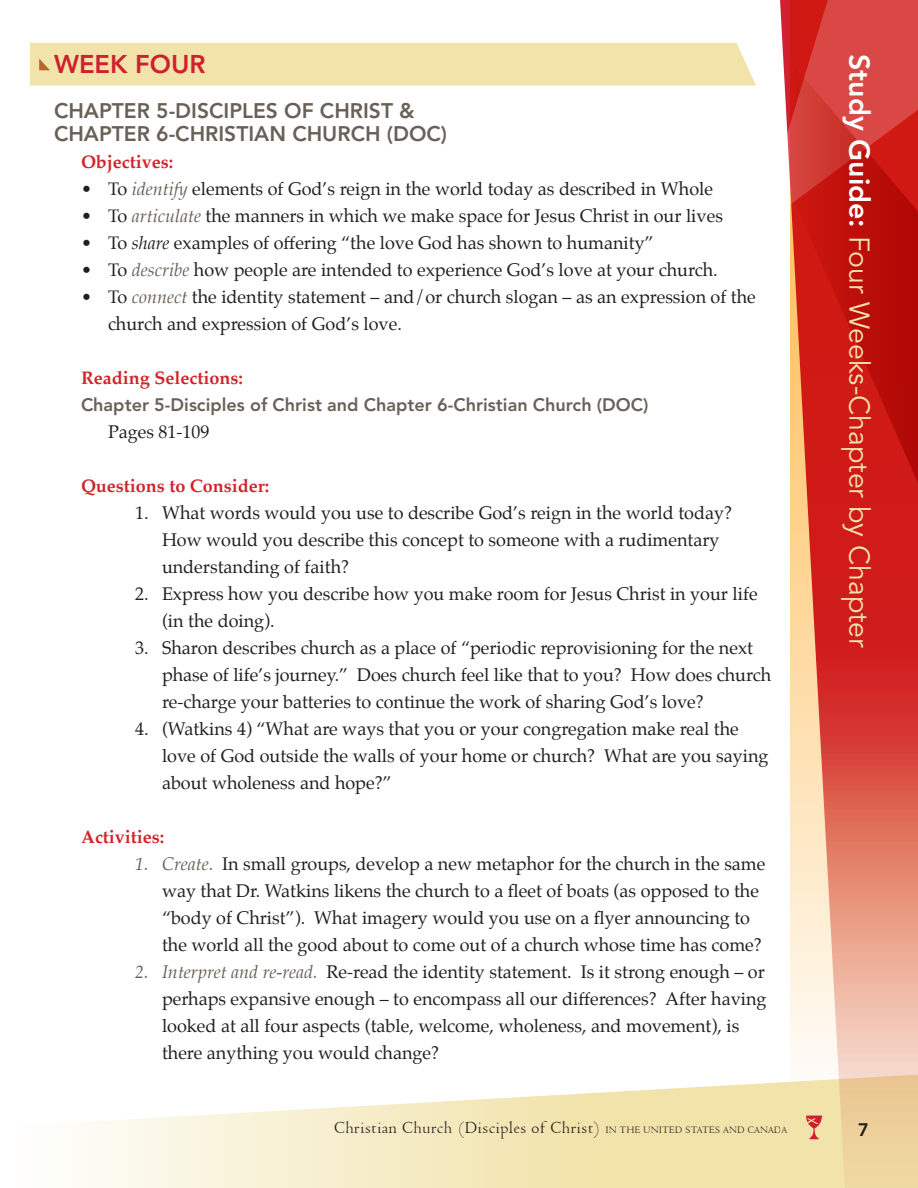
<style>
.page{position:relative;width:918px;height:1188px;background:#fff}
.page>*{position:absolute;margin:0;border:0;box-sizing:border-box;transform-origin:0 0}
.t1{font:28.5px "Avenir";color:#f2e3ab}
.t2{font:800 25.5px "Avenir";color:#d0202e}
.t3{font:800 21px/22.5px "Avenir";color:#696158}
.t4{font:18px/27px "Palatino";color:#231f20}
.t5{font:18px "Venetian 301 BT";color:#231f20}
.t6{font:700 18px "Palatino";color:#d1232a}
.t7{font:800 18px "Avenir";color:#696158}
.t8{font:800 18px "Avenir";color:#231f20}
.s1{font-style:italic;color:#696158}
.s2{font-style:italic}
.s3{color:#696158}
.s4{font-weight:800;color:#fff}
.s5{font-size:10.5px}
</style>
<div class="page">
<svg style="left:75px;top:1082px;width:705px;height:106px"></svg>
<svg style="left:780px;top:484px;width:138px;height:704px;background:#e89781"></svg>
<svg style="left:780px;top:0;width:138px;height:35px;background:#d63b38"></svg>
<svg style="left:782px;top:35px;width:136px;height:449px;background:#cd312a"></svg>
<div style="left:30px;top:43px;width:726px;height:43px;background:#f2e3ab"></div>
<h2 class="t2" style="left:54px;top:49px;width:153px">WEEK FOUR</h2>
<p class="t3" style="left:54px;top:100px;width:395px">CHAPTER 5-DISCIPLES OF CHRIST &amp;<br>CHAPTER 6-CHRISTIAN CHURCH (DOC)</p>
<p class="t6" style="left:81px;top:146px;width:94px">Objectives:</p>
<p class="t4" style="left:81px;top:175px;width:634px">• To <span class="s1">identify</span> elements of God’s reign in the world today as described in Whole</p>
<p class="t4" style="left:81px;top:202px;width:643px">• To <span class="s1">articulate</span> the manners in which we make space for Jesus Christ in our lives</p>
<p class="t4" style="left:81px;top:229px;width:574px">• To <span class="s2">share</span> examples of offering “the love God has shown to humanity”</p>
<p class="t4" style="left:81px;top:256px;width:638px">• To <span class="s1">describe</span> how people are intended to experience God’s love at your church.</p>
<p class="t4" style="left:108px;top:283px;width:649px;text-indent:-27px">• To <span class="s1">connect</span> the identity statement – and/or church slogan – as an expression of the church and expression of God’s love.</p>
<p class="t6" style="left:81px;top:362px;width:163px">Reading Selections:</p>
<p class="t7" style="left:81px;top:394px;width:569px">Chapter 5-Disciples of Christ and Chapter 6-Christian Church (DOC)</p>
<p class="t4" style="left:108px;top:418px;width:103px">Pages 81-109</p>
<p class="t6" style="left:81px;top:470px;width:190px">Questions to Consider:</p>
<p class="t4" style="left:162px;top:499px;width:572px;text-indent:-27px">1. What words would you use to describe God’s reign in the world today?<br>How would you describe this concept to someone with a rudimentary understanding of faith?</p>
<p class="t4" style="left:162px;top:580px;width:597px;text-indent:-27px">2. Express how you describe how you make room for Jesus Christ in your life (in the doing).</p>
<p class="t4" style="left:162px;top:634px;width:611px;text-indent:-27px">3. Sharon describes church as a place of “periodic reprovisioning for the next phase of life’s journey.” Does church feel like that to you? How does church re-charge your batteries to continue the work of sharing God’s love?</p>
<p class="t4" style="left:162px;top:715px;width:608px;text-indent:-27px">4. (Watkins 4) “What are ways that you or your congregation make real the love of God outside the walls of your home or church? What are you saying about wholeness and hope?”</p>
<p class="t6" style="left:81px;top:821px;width:85px">Activities:</p>
<p class="t4" style="left:162px;top:850px;width:605px;text-indent:-27px"><span class="s1">1. Create</span><span class="s3">.</span> In small groups, develop a new metaphor for the church in the same way that Dr. Watkins likens the church to a fleet of boats (as opposed to the “body of Christ”). What imagery would you use on a flyer announcing to the world all the good about to come out of a church whose time has come?</p>
<p class="t4" style="left:162px;top:958px;width:606px;text-indent:-27px"><span class="s1">2. Interpret and re-read.</span> Re-read the identity statement. Is it strong enough – or perhaps expansive enough – to encompass all our differences? After having looked at all four aspects (table, welcome, wholeness, and movement), is there anything you would change?</p>
<h1 class="t1" style="left:876px;top:54px;width:596px;rotate:90deg"><span class="s4">Study Guide:</span> Four Weeks-Chapter by Chapter</h1>
<p class="t5" style="left:334px;top:1117px;width:455px">Christian Church (Disciples of Christ) <span class="s5">IN THE UNITED STATES AND CANADA</span></p>
<p class="t8" style="left:858px;top:1119px;width:12px">7</p>
</div>
